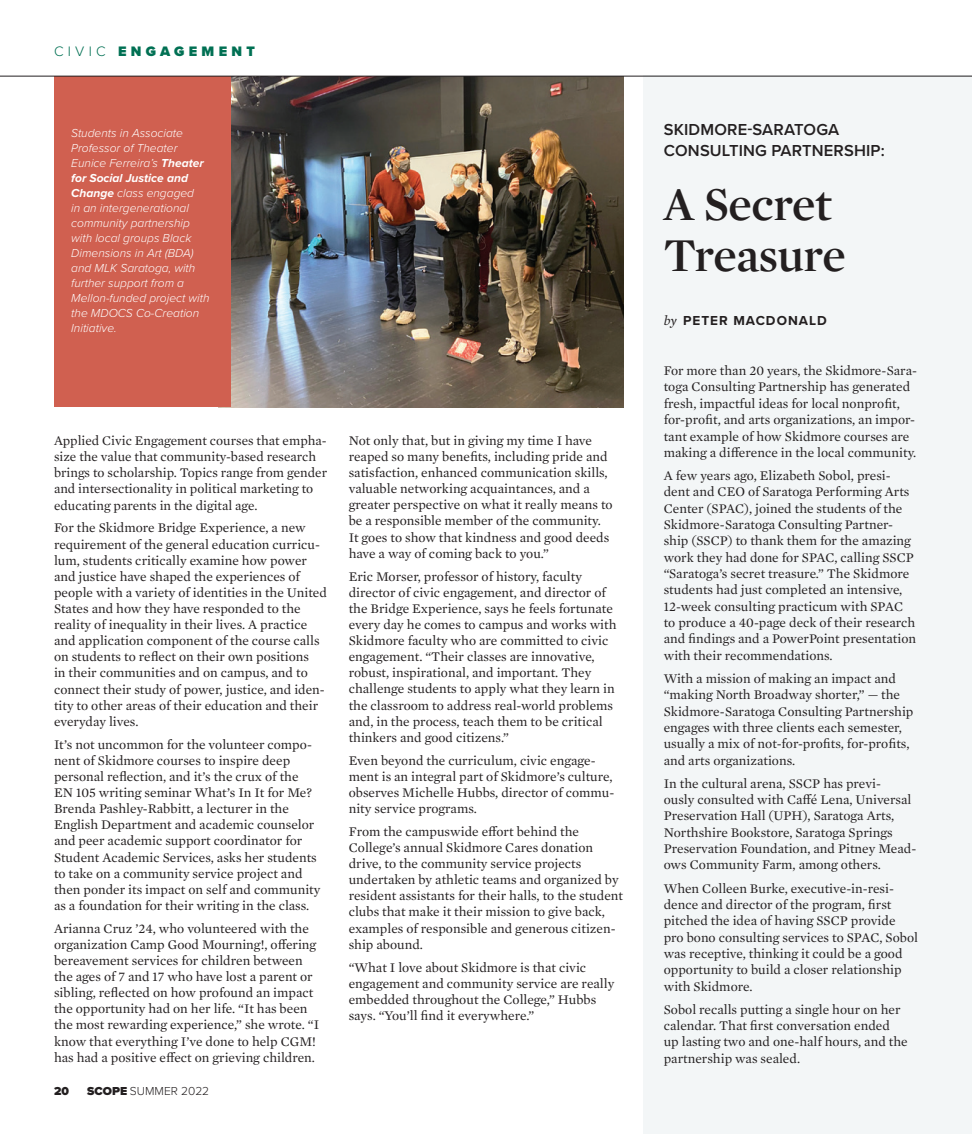
<style>
.page{position:relative;width:972px;height:1134px;background:#fff}
.page>*{position:absolute;margin:0;border:0;box-sizing:border-box;transform-origin:0 0}
.t1{font:600 48px/51px "Mercury Display";letter-spacing:-.01em;color:#231f20}
.t2{font:600 16.5px/21px "Proxima Nova";letter-spacing:.01em;color:#231f20}
.t3{font:900 14.25px "Proxima Nova";letter-spacing:.3em;color:#007053}
.t4{font:13.5px/16px "Mercury Text G1";color:#231f20}
.t5{font:700 13.5px "Proxima Nova";letter-spacing:.075em;color:#231f20}
.t6{font:italic 300 12px/15px "Proxima Nova";color:#fff}
.t7{font:300 12px "Proxima Nova";color:#231f20}
.t8{font:900 12px "Proxima Nova";color:#231f20}
.s1{font-weight:300}
.s2{font-weight:700}
.s3{font-weight:900}
.s4{font-family:"Mercury Text G1";font-weight:400;font-style:italic}
</style>
<div class="page">
<div style="left:644px;top:76px;width:328px;height:1058px;background:#f3f6f7"></div>
<img style="left:230px;top:77px;width:393px;height:330px">
<div style="left:54px;top:76px;width:176px;height:331px;background:#d06050"></div>
<hr style="left:0;top:76px;width:972px;height:1px;background:#231f20">
<p class="t3" style="left:54px;top:40px;width:202px"><span class="s1">CIVIC</span> ENGAGEMENT</p>
<p class="t6" style="left:71px;top:125px;width:140px">Students in Associate<br>Professor of Theater<br>Eunice Ferreira’s <span class="s2">Theater for Social Justice and<br>Change</span> class engaged<br>in an intergenerational community partnership with local groups Black<br>Dimensions in Art (BDA) and MLK Saratoga, with further support from a<br>Mellon-funded project with the MDOCS Co-Creation<br>Initiative.</p>
<p class="t4" style="left:54px;top:432px;width:275px">Applied Civic Engagement courses that empha&shy;size the value that community-based research brings to scholarship. Topics range from gender and intersectionality in political marketing to educating parents in the digital age.</p>
<p class="t4" style="left:54px;top:519px;width:275px">For the Skidmore Bridge Experience, a new requirement of the general education curricu&shy;lum, students critically examine how power and justice have shaped the experiences of people with a variety of identities in the United States and how they have responded to the reality of inequality in their lives. A practice and application component of the course calls on students to reflect on their own positions<br>in their communities and on campus, and to connect their study of power, justice, and iden&shy;tity to other areas of their education and their everyday lives.</p>
<p class="t4" style="left:54px;top:736px;width:268px">It’s not uncommon for the volunteer compo&shy;nent of Skidmore courses to inspire deep personal reflection, and it’s the crux of the EN 105 writing seminar What’s In It for Me?<br>Brenda Pashley-Rabbitt, a lecturer in the English Department and academic counselor and peer academic support coordinator for Student Academic Services, asks her students to take on a community service project and then ponder its impact on self and community as a foundation for their writing in the class.</p>
<p class="t4" style="left:54px;top:920px;width:267px">Arianna Cruz ’24, who volunteered with the organization Camp Good Mourning!, offering bereavement services for children between the ages of 7 and 17 who have lost a parent or sibling, reflected on how profound an impact the opportunity had on her life. “It has been the most rewarding experience,” she wrote. “I know that everything I’ve done to help CGM! has had a positive effect on grieving children.</p>
<p class="t8" style="left:54px;top:1082px;width:16px">20</p>
<p class="t7" style="left:87px;top:1082px;width:124px"><span class="s3">SCOPE</span> SUMMER 2022</p>
<p class="t4" style="left:349px;top:432px;width:266px">Not only that, but in giving my time I have reaped so many benefits, including pride and satisfaction, enhanced communication skills, valuable networking acquaintances, and a greater perspective on what it really means to be a responsible member of the community.<br>It goes to show that kindness and good deeds have a way of coming back to you.”</p>
<p class="t4" style="left:349px;top:567px;width:269px">Eric Morser, professor of history, faculty director of civic engagement, and director of the Bridge Experience, says he feels fortunate every day he comes to campus and works with Skidmore faculty who are committed to civic engagement. “Their classes are innovative, robust, inspirational, and important. They challenge students to apply what they learn in the classroom to address real-world problems and, in the process, teach them to be critical thinkers and good citizens.”</p>
<p class="t4" style="left:349px;top:751px;width:267px">Even beyond the curriculum, civic engage&shy;ment is an integral part of Skidmore’s culture, observes Michelle Hubbs, director of commu&shy;nity service programs.</p>
<p class="t4" style="left:349px;top:823px;width:276px">From the campuswide effort behind the College’s annual Skidmore Cares donation drive, to the community service projects undertaken by athletic teams and organized by resident assistants for their halls, to the student clubs that make it their mission to give back, examples of responsible and generous citizen&shy;ship abound.</p>
<p class="t4" style="left:349px;top:958px;width:267px">“What I love about Skidmore is that civic engagement and community service are really embedded throughout the College,” Hubbs says. “You’ll find it everywhere.”</p>
<p class="t2" style="left:664px;top:118px;width:223px">SKIDMORE-SARATOGA<br>CONSULTING PARTNERSHIP:</p>
<h1 class="t1" style="left:664px;top:177px;width:184px">A Secret<br>Treasure</h1>
<p class="t5" style="left:664px;top:310px;width:165px"><span class="s4">by</span> PETER MACDONALD</p>
<p class="t4" style="left:664px;top:362px;width:255px">For more than 20 years, the Skidmore-Sara&shy;toga Consulting Partnership has generated fresh, impactful ideas for local nonprofit, for-profit, and arts organizations, an impor&shy;tant example of how Skidmore courses are making a difference in the local community.</p>
<p class="t4" style="left:664px;top:467px;width:254px">A few years ago, Elizabeth Sobol, presi&shy;dent and CEO of Saratoga Performing Arts Center (SPAC), joined the students of the Skidmore-Saratoga Consulting Partner&shy;ship (SSCP) to thank them for the amazing work they had done for SPAC, calling SSCP “Saratoga’s secret treasure.” The Skidmore students had just completed an intensive, 12-week consulting practicum with SPAC to produce a 40-page deck of their research and findings and a PowerPoint presentation with their recommendations.</p>
<p class="t4" style="left:664px;top:670px;width:251px">With a mission of making an impact and “making North Broadway shorter,” — the Skidmore-Saratoga Consulting Partnership engages with three clients each semester, usually a mix of not-for-profits, for-profits, and arts organizations.</p>
<p class="t4" style="left:664px;top:774px;width:254px">In the cultural arena, SSCP has previ-<br>ously consulted with Caffé Lena, Universal Preservation Hall (UPH), Saratoga Arts, Northshire Bookstore, Saratoga Springs Preservation Foundation, and Pitney Mead&shy;ows Community Farm, among others.</p>
<p class="t4" style="left:664px;top:879px;width:256px">When Colleen Burke, executive-in-resi&shy;dence and director of the program, first pitched the idea of having SSCP provide pro bono consulting services to SPAC, Sobol was receptive, thinking it could be a good opportunity to build a closer relationship with Skidmore.</p>
<p class="t4" style="left:664px;top:1000px;width:245px">Sobol recalls putting a single hour on her calendar. That first conversation ended up lasting two and one-half hours, and the partnership was sealed.</p>
</div>
